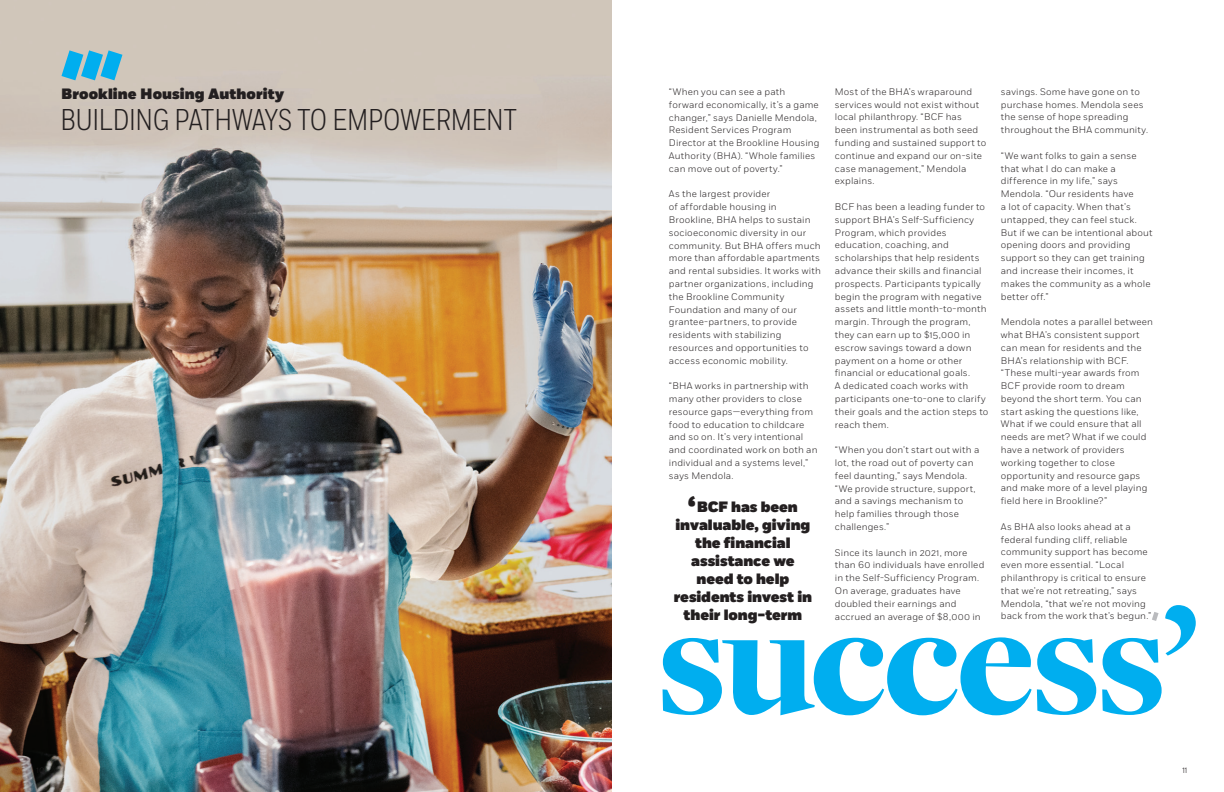
<style>
.page{position:relative;width:1224px;height:792px;background:#fff}
.page>*{position:absolute;margin:0;border:0;box-sizing:border-box;transform-origin:0 0}
.t1{font:900 165px "Freight Disp Pro";letter-spacing:-.02em;color:#00aeef}
.t2{font:300 30px "Fort Cond";letter-spacing:-.01em;color:#231f20}
.t3{font:900 15px/18px "Fort";letter-spacing:-.005em;color:#231f20;text-align:center}
.t4{font:300 9.5px/12.8px "Fort";letter-spacing:.015em;color:#231f20}
.t5{font:300 9px "Fort";color:#231f20}
.s1{font-size:30px}
</style>
<div class="page">
<img style="left:0;top:0;width:612px;height:792px">
<svg style="left:61px;top:50px;width:61px;height:30px"></svg>
<svg style="left:1152px;top:612px;width:7px;height:9px"></svg>
<h3 class="t3" style="left:61px;top:86px;width:224px">Brookline Housing Authority</h3>
<h2 class="t2" style="left:60px;top:102px;width:458px">BUILDING PATHWAYS TO EMPOWERMENT</h2>
<p class="t4" style="left:1001px;top:85px;width:149px">savings. Some have gone on to purchase homes. Mendola sees the sense of hope spreading throughout the BHA community.</p>
<p class="t4" style="left:1001px;top:149px;width:153px">“We want folks to gain a sense that what I do can make a difference in my life,” says<br>Mendola. “Our residents have<br>a lot of capacity. When that’s untapped, they can feel stuck.<br>But if we can be intentional about opening doors and providing support so they can get training and increase their incomes, it makes the community as a whole better off.”</p>
<p class="t4" style="left:1001px;top:315px;width:154px">Mendola notes a parallel between what BHA’s consistent support can mean for residents and the<br>BHA’s relationship with BCF. “These multi-year awards from<br>BCF provide room to dream beyond the short term. You can start asking the questions like,<br>What if we could ensure that all needs are met? What if we could have a network of providers working together to close opportunity and resource gaps and make more of a level playing field here in Brookline?”</p>
<p class="t4" style="left:1001px;top:520px;width:152px">As BHA also looks ahead at a federal funding cliff, reliable community support has become even more essential. “Local philanthropy is critical to ensure that we’re not retreating,” says<br>Mendola, “that we’re not moving back from the work that’s begun.”</p>
<p class="t4" style="left:835px;top:85px;width:153px">Most of the BHA’s wraparound services would not exist without local philanthropy. “BCF has been instrumental as both seed funding and sustained support to continue and expand our on-site case management,” Mendola explains.</p>
<p class="t4" style="left:835px;top:200px;width:155px">BCF has been a leading funder to support BHA’s Self-Sufficiency<br>Program, which provides education, coaching, and scholarships that help residents advance their skills and financial prospects. Participants typically begin the program with negative assets and little month-to-month margin. Through the program, they can earn up to $15,000 in escrow savings toward a down payment on a home or other financial or educational goals.<br>A dedicated coach works with participants one-to-one to clarify their goals and the action steps to reach them.</p>
<p class="t4" style="left:835px;top:444px;width:146px">“When you don’t start out with a lot, the road out of poverty can feel daunting,” says Mendola. “We provide structure, support, and a savings mechanism to help families through those challenges.”</p>
<p class="t4" style="left:835px;top:546px;width:151px">Since its launch in 2021, more than 60 individuals have enrolled in the Self-Sufficiency Program.<br>On average, graduates have doubled their earnings and accrued an average of $8,000 in</p>
<p class="t4" style="left:669px;top:85px;width:152px">“When you can see a path forward economically, it’s a game changer,” says Danielle Mendola,<br>Resident Services Program<br>Director at the Brookline Housing<br>Authority (BHA). “Whole families can move out of poverty.”</p>
<p class="t4" style="left:669px;top:188px;width:154px">As the largest provider<br>of affordable housing in<br>Brookline, BHA helps to sustain socioeconomic diversity in our community. But BHA offers much more than affordable apartments and rental subsidies. It works with partner organizations, including the Brookline Community<br>Foundation and many of our grantee-partners, to provide residents with stabilizing resources and opportunities to access economic mobility.</p>
<p class="t4" style="left:669px;top:380px;width:150px">“BHA works in partnership with many other providers to close resource gaps—everything from food to education to childcare and so on. It’s very intentional and coordinated work on both an individual and a systems level,” says Mendola.</p>
<h3 class="t3" style="left:674px;top:498px;width:140px"><span class="s1">‘</span>BCF has been invaluable, giving the financial assistance we need to help residents invest in their long-term</h3>
<h1 class="t1" style="left:658px;top:551px;width:542px">success’</h1>
<p class="t5" style="left:1182px;top:764px;width:7px">11</p>
</div>
